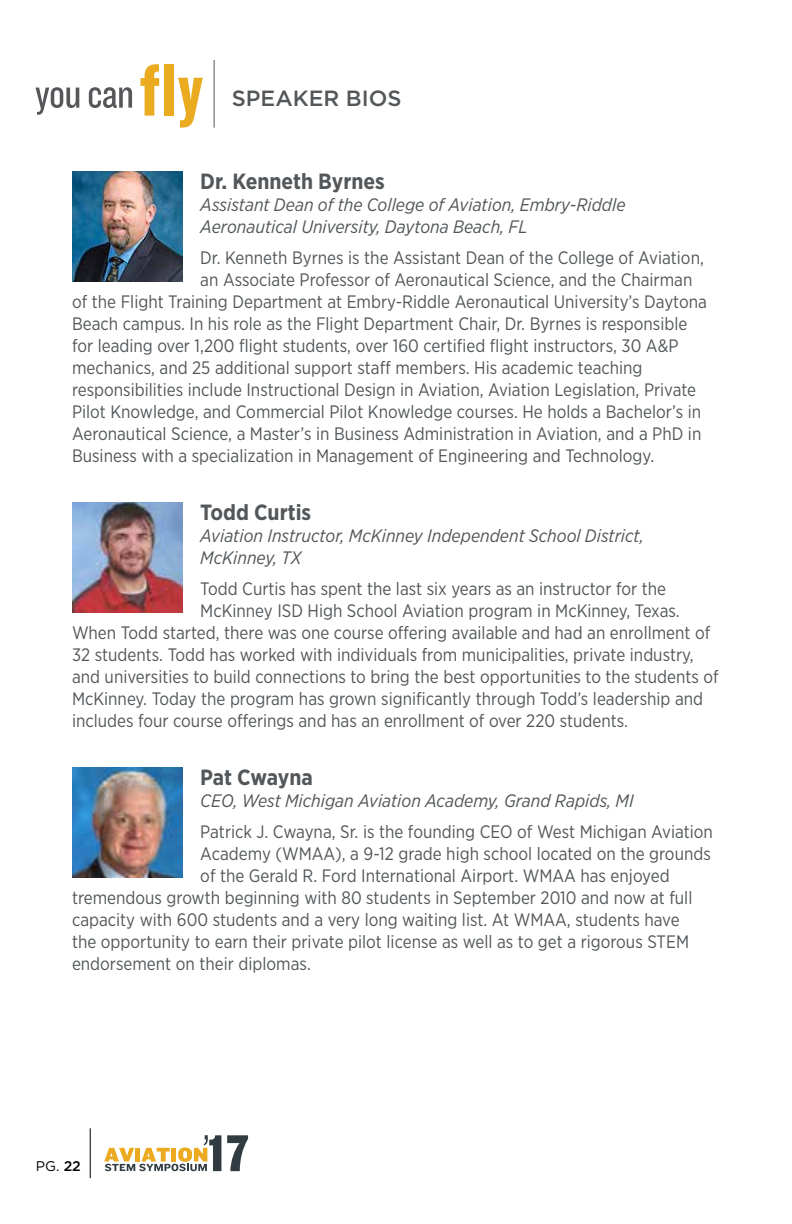
<style>
.page{position:relative;width:792px;height:1224px;background:#fff}
.page>*{position:absolute;margin:0;border:0;box-sizing:border-box;transform-origin:0 0}
.t1{font:700 22px "Gotham Narrow";color:#53575a}
.t2{font:500 22px "Gotham";color:#53575a}
.t3{font:18px "Gotham Narrow";color:#53575a}
.t4{font:italic 18px/22px "Gotham Narrow";color:#53575a}
.t5{font:14px "Gotham";color:#000}
.s1{font-weight:500}
</style>
<div class="page">
<svg style="left:104px;top:1135px;width:117px;height:36px"></svg>
<svg style="left:227px;top:1135px;width:21px;height:36px"></svg>
<hr style="left:90px;top:1128px;width:1px;height:50px;background:#000">
<svg style="left:36px;top:87px;width:43px;height:28px"></svg>
<svg style="left:89px;top:87px;width:43px;height:21px"></svg>
<svg style="left:140px;top:64px;width:19px;height:52px"></svg>
<div style="left:164px;top:64px;width:10px;height:52px;background:#ebab21"></div>
<svg style="left:178px;top:78px;width:25px;height:50px"></svg>
<hr style="left:214px;top:60px;width:1px;height:68px;background:#53575a">
<img style="left:72px;top:171px;width:110px;height:110px">
<img style="left:72px;top:502px;width:110px;height:110px">
<img style="left:72px;top:767px;width:110px;height:110px">
<p class="t2" style="left:232px;top:84px;width:171px">SPEAKER BIOS</p>
<p class="t1" style="left:200px;top:167px;width:186px">Dr. Kenneth Byrnes</p>
<p class="t4" style="left:200px;top:193px;width:427px">Assistant Dean of the College of Aviation, Embry-Riddle<br>Aeronautical University, Daytona Beach, FL</p>
<p class="t3" style="left:200px;top:246px;width:505px">Dr. Kenneth Byrnes is the Assistant Dean of the College of Aviation,</p>
<p class="t3" style="left:200px;top:268px;width:494px">an Associate Professor of Aeronautical Science, and the Chairman</p>
<p class="t3" style="left:72px;top:290px;width:636px">of the Flight Training Department at Embry-Riddle Aeronautical University’s Daytona</p>
<p class="t3" style="left:72px;top:312px;width:617px">Beach campus. In his role as the Flight Department Chair, Dr. Byrnes is responsible</p>
<p class="t3" style="left:72px;top:334px;width:608px">for leading over 1,200 flight students, over 160 certified flight instructors, 30 A&amp;P</p>
<p class="t3" style="left:72px;top:356px;width:572px">mechanics, and 25 additional support staff members. His academic teaching</p>
<p class="t3" style="left:72px;top:378px;width:626px">responsibilities include Instructional Design in Aviation, Aviation Legislation, Private</p>
<p class="t3" style="left:72px;top:400px;width:631px">Pilot Knowledge, and Commercial Pilot Knowledge courses. He holds a Bachelor’s in</p>
<p class="t3" style="left:72px;top:422px;width:631px">Aeronautical Science, a Master’s in Business Administration in Aviation, and a PhD in</p>
<p class="t3" style="left:72px;top:444px;width:584px">Business with a specialization in Management of Engineering and Technology.</p>
<p class="t1" style="left:200px;top:498px;width:112px">Todd Curtis</p>
<p class="t4" style="left:200px;top:524px;width:445px">Aviation Instructor, McKinney Independent School District,<br>McKinney, TX</p>
<p class="t3" style="left:200px;top:577px;width:467px">Todd Curtis has spent the last six years as an instructor for the</p>
<p class="t3" style="left:200px;top:599px;width:481px">McKinney ISD High School Aviation program in McKinney, Texas.</p>
<p class="t3" style="left:72px;top:621px;width:640px">When Todd started, there was one course offering available and had an enrollment of</p>
<p class="t3" style="left:72px;top:643px;width:623px">32 students. Todd has worked with individuals from municipalities, private industry,</p>
<p class="t3" style="left:72px;top:665px;width:648px">and universities to build connections to bring the best opportunities to the students of</p>
<p class="t3" style="left:72px;top:687px;width:633px">McKinney. Today the program has grown significantly through Todd’s leadership and</p>
<p class="t3" style="left:72px;top:709px;width:558px">includes four course offerings and has an enrollment of over 220 students.</p>
<p class="t1" style="left:200px;top:763px;width:114px">Pat Cwayna</p>
<p class="t4" style="left:200px;top:789px;width:435px">CEO, West Michigan Aviation Academy, Grand Rapids, MI</p>
<p class="t3" style="left:200px;top:820px;width:514px">Patrick J. Cwayna, Sr. is the founding CEO of West Michigan Aviation</p>
<p class="t3" style="left:200px;top:842px;width:512px">Academy (WMAA), a 9-12 grade high school located on the grounds</p>
<p class="t3" style="left:200px;top:864px;width:471px">of the Gerald R. Ford International Airport. WMAA has enjoyed</p>
<p class="t3" style="left:72px;top:886px;width:622px">tremendous growth beginning with 80 students in September 2010 and now at full</p>
<p class="t3" style="left:72px;top:908px;width:609px">capacity with 600 students and a very long waiting list. At WMAA, students have</p>
<p class="t3" style="left:72px;top:930px;width:619px">the opportunity to earn their private pilot license as well as to get a rigorous STEM</p>
<p class="t3" style="left:72px;top:952px;width:240px">endorsement on their diplomas.</p>
<p class="t5" style="left:36px;top:1157px;width:47px">PG. <span class="s1">22</span></p>
</div>
